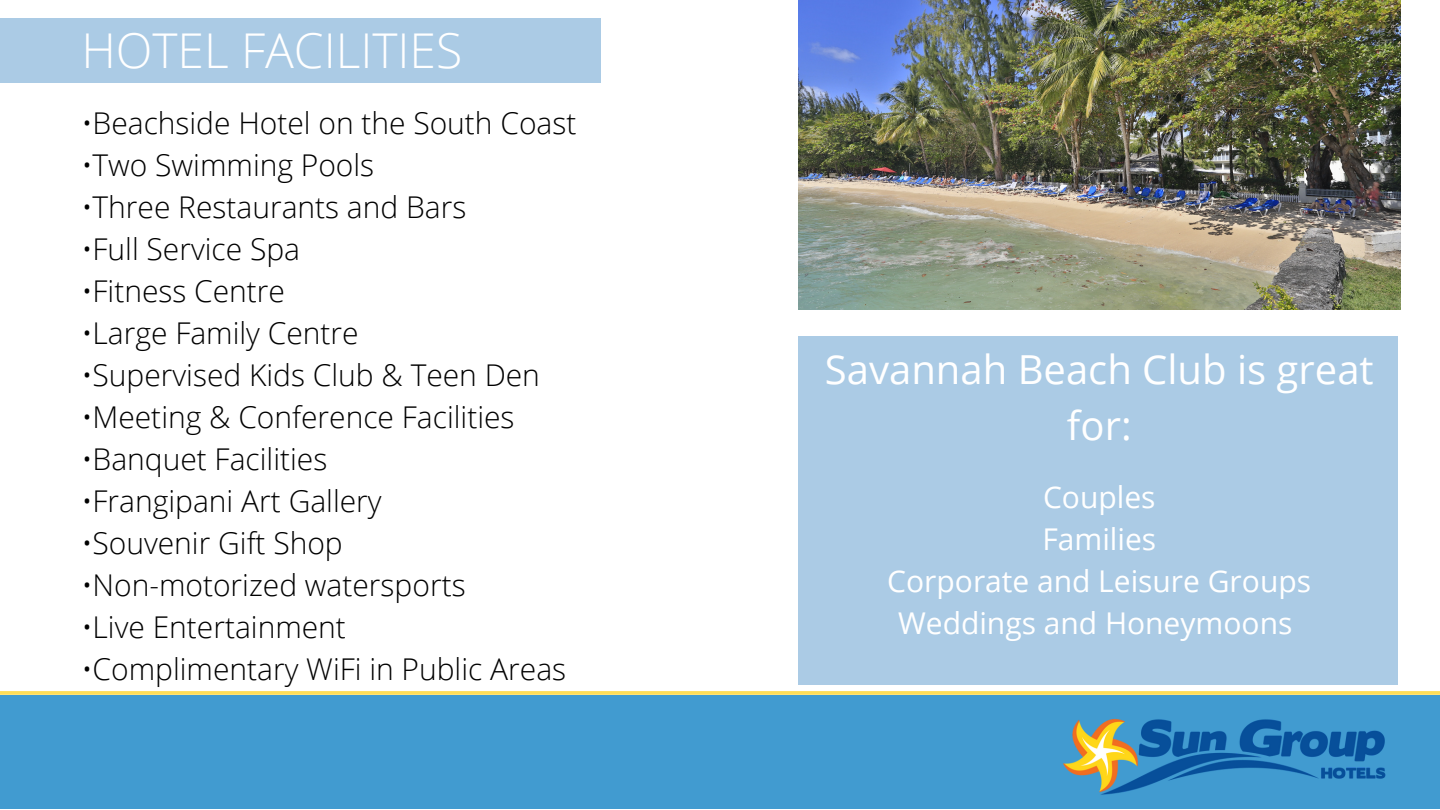
<style>
.page{position:relative;width:1440px;height:810px;background:#fff}
.page>*{position:absolute;margin:0;border:0;box-sizing:border-box;transform-origin:0 0}
.t1{font:300 48px "Open Sans";color:#fff}
.t2{font:40px/55.5px "Open Sans";color:#fff;text-align:center}
.t3{font:300 30px "Open Sans";color:#000}
.t4{font:30px/42px "Open Sans";color:#fff;text-align:center}
</style>
<div class="page">
<img style="left:799px;top:0;width:601px;height:309px">
<div style="left:0;top:695px;width:1439px;height:114px;background:#419bd0"></div>
<svg style="left:0;top:691px;width:1440px;height:4px;background:#ffdf63"></svg>
<img style="left:1063px;top:718px;width:323px;height:77px">
<div style="left:0;top:19px;width:601px;height:64px;background:#abcbe5"></div>
<div style="left:799px;top:337px;width:599px;height:347px;background:#abcbe5"></div>
<h1 class="t1" style="left:81px;top:17px;width:382px">HOTEL FACILITIES</h1>
<p class="t3" style="left:81px;top:102px;width:497px">•Beachside Hotel on the South Coast</p>
<p class="t3" style="left:81px;top:144px;width:294px">•Two Swimming Pools</p>
<p class="t3" style="left:81px;top:186px;width:387px">•Three Restaurants and Bars</p>
<p class="t3" style="left:81px;top:228px;width:220px">•Full Service Spa</p>
<p class="t3" style="left:81px;top:270px;width:205px">•Fitness Centre</p>
<p class="t3" style="left:81px;top:312px;width:279px">•Large Family Centre</p>
<p class="t3" style="left:81px;top:354px;width:460px">•Supervised Kids Club &amp; Teen Den</p>
<p class="t3" style="left:81px;top:396px;width:435px">•Meeting &amp; Conference Facilities</p>
<p class="t3" style="left:81px;top:438px;width:247px">•Banquet Facilities</p>
<p class="t3" style="left:81px;top:480px;width:302px">•Frangipani Art Gallery</p>
<p class="t3" style="left:81px;top:522px;width:263px">•Souvenir Gift Shop</p>
<p class="t3" style="left:81px;top:564px;width:386px">•Non-motorized watersports</p>
<p class="t3" style="left:81px;top:606px;width:266px">•Live Entertainment</p>
<p class="t3" style="left:81px;top:648px;width:486px">•Complimentary WiFi in Public Areas</p>
<h2 class="t2" style="left:825px;top:341px;width:550px">Savannah Beach Club is great for:</h2>
<p class="t4" style="left:887px;top:475px;width:425px">Couples<br>Families<br>Corporate and Leisure Groups<br>Weddings and Honeymoons</p>
</div>
